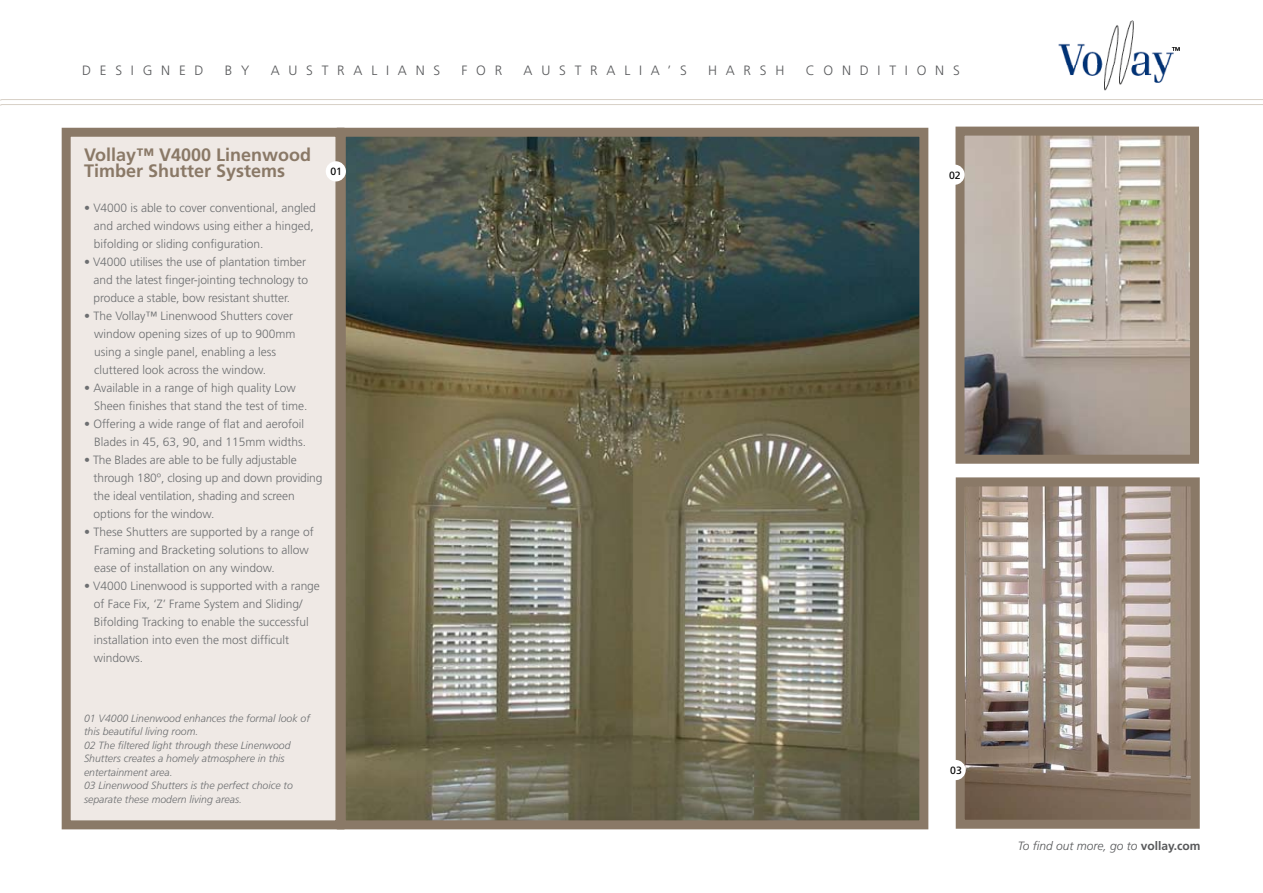
<style>
.page{position:relative;width:1263px;height:893px;background:#fff}
.page>*{position:absolute;margin:0;border:0;box-sizing:border-box;transform-origin:0 0}
.t1{font:700 18px/16.5px "Frutiger";color:#8a7967}
.t2{font:300 13.5px "Frutiger";letter-spacing:.65em;color:#58595b}
.t3{font:300 12px/18px "Frutiger";letter-spacing:-.005em;color:#6d6f71}
.t4{font:italic 300 12px "Frutiger";color:#58595b}
.t5{font:italic 300 10.5px/13.5px "Frutiger";color:#6d6f71}
.t6{font:10.5px "Frutiger";color:#000}
.s1{font-weight:700;font-style:normal}
</style>
<div class="page">
<div style="left:62px;top:128px;width:282px;height:701px;background:#efe9e5;border:9px solid #8a7967"></div>
<img style="left:966px;top:487px;width:224px;height:332px">
<div style="left:956px;top:477px;width:244px;height:352px;border:9px solid #8a7967"></div>
<img style="left:965px;top:137px;width:224px;height:317px">
<div style="left:955px;top:127px;width:244px;height:337px;border:9px solid #8a7967"></div>
<img style="left:347px;top:138px;width:571px;height:681px">
<div style="left:337px;top:128px;width:591px;height:701px;border:9px solid #8a7967"></div>
<div style="left:944px;top:165px;width:21px;height:20px;background:#fff;border-radius:50%"></div>
<div style="left:945px;top:760px;width:21px;height:20px;background:#fff;border-radius:50%"></div>
<div style="left:326px;top:161px;width:20px;height:20px;background:#fff;border-radius:50%"></div>
<hr style="left:1px;top:99px;width:1262px;height:1px;background:#d8d0c7">
<hr style="left:1px;top:104px;width:1262px;height:1px;background:#d8d0c7">
<img style="left:1058px;top:20px;width:122px;height:71px">
<p class="t2" style="left:82px;top:63px;width:123px">DESIGNED</p>
<p class="t2" style="left:225px;top:63px;width:26px">B Y</p>
<p class="t2" style="left:271px;top:63px;width:171px">AUSTRALIANS</p>
<p class="t2" style="left:461px;top:63px;width:42px">FOR</p>
<p class="t2" style="left:524px;top:63px;width:165px">AUSTRALIA’S</p>
<p class="t2" style="left:708px;top:63px;width:78px">HARSH</p>
<p class="t2" style="left:806px;top:63px;width:155px">CONDITIONS</p>
<h1 class="t1" style="left:84px;top:146px;width:229px">Vollay™ V4000 Linenwood<br>Timber Shutter Systems</h1>
<p class="t3" style="left:94px;top:198px;width:223px;text-indent:-10px">• V4000 is able to cover conventional, angled and arched windows using either a hinged, bifolding or sliding configuration.</p>
<p class="t3" style="left:94px;top:252px;width:216px;text-indent:-10px">• V4000 utilises the use of plantation timber and the latest finger-jointing technology to produce a stable, bow resistant shutter.</p>
<p class="t3" style="left:94px;top:306px;width:203px;text-indent:-10px">• The Vollay™ Linenwood Shutters cover window opening sizes of up to 900mm using a single panel, enabling a less cluttered look across the window.</p>
<p class="t3" style="left:94px;top:378px;width:215px;text-indent:-10px">• Available in a range of high quality Low<br>Sheen finishes that stand the test of time.</p>
<p class="t3" style="left:84px;top:414px;width:224px;text-align:right">• Offering a wide range of flat and aerofoil<br>Blades in 45, 63, 90, and 115mm widths.</p>
<p class="t3" style="left:94px;top:450px;width:230px;text-indent:-10px">• The Blades are able to be fully adjustable through 180º, closing up and down providing the ideal ventilation, shading and screen options for the window.</p>
<p class="t3" style="left:94px;top:522px;width:221px;text-indent:-10px">• These Shutters are supported by a range of<br>Framing and Bracketing solutions to allow ease of installation on any window.</p>
<p class="t3" style="left:94px;top:576px;width:228px;text-indent:-10px">• V4000 Linenwood is supported with a range of Face Fix, ‘Z’ Frame System and Sliding/ Bifolding Tracking to enable the successful installation into even the most difficult windows.</p>
<p class="t6" style="left:330px;top:165px;width:13px">01</p>
<p class="t5" style="left:84px;top:711px;width:227px">01 V4000 Linenwood enhances the formal look of this beautiful living room.<br>02 The filtered light through these Linenwood Shutters creates a homely atmosphere in this entertainment area.<br>03 Linenwood Shutters is the perfect choice to separate these modern living areas.</p>
<p class="t6" style="left:949px;top:169px;width:13px">02</p>
<p class="t6" style="left:950px;top:764px;width:13px">03</p>
<p class="t4" style="left:1018px;top:839px;width:184px">To find out more, go to <span class="s1">vollay.com</span></p>
</div>
